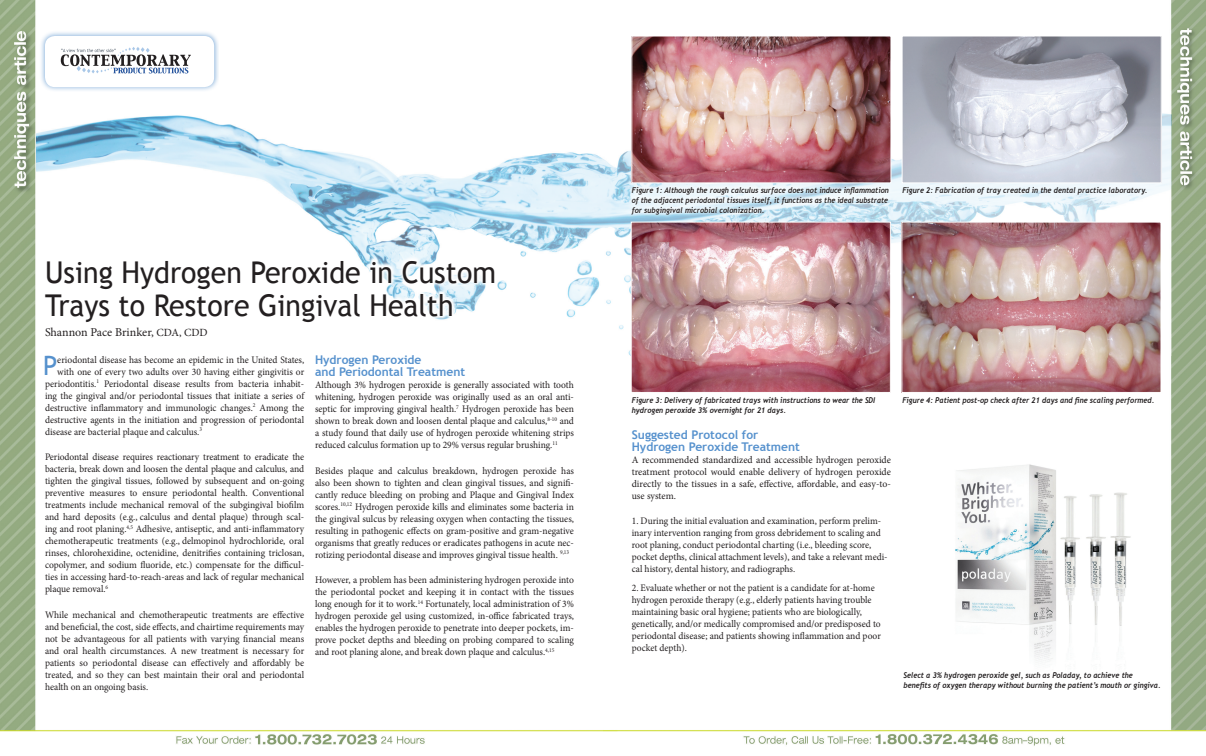
<style>
.page{position:relative;width:1206px;height:756px;background:#fff}
.page>*{position:absolute;margin:0;border:0;box-sizing:border-box;transform-origin:0 0}
.t1{font:30px/33px "Trebuchet MS";color:#231f20;scale:.95 1}
.body{font:26.8px "Trebuchet MS";color:#5691cd;scale:.95 1}
.headers{font:700 12px/12px "Trebuchet MS";color:#5691cd}
.t2{font:12px "Minion Pro";letter-spacing:-.005em;color:#231f20}
.body-2{font:10px/12px "Minion Pro";color:#231f20;text-align:justify;scale:.95 1}
.listed_direction{font:10px/12px "Minion Pro";color:#231f20;scale:.95 1}
.body-3{font:10px/12px "Minion Pro";color:#231f20;text-align:justify}
.captions{font:italic 700 8px/10px "Trebuchet";color:#231f20;scale:.9 1}
.s1{font-size:11px}
</style>
<div class="page">
<img style="left:0;top:0;width:1206px;height:746px">
<img style="left:36px;top:79px;width:1136px;height:276px">
<img style="left:941px;top:463px;width:199px;height:219px">
<div style="left:40px;top:256px;width:460px;height:86px;background:#fff"></div>
<img style="left:633px;top:38px;width:256px;height:143px">
<img style="left:633px;top:224px;width:256px;height:167px">
<div style="left:631px;top:222px;width:260px;height:171px;border:1px solid #fff"></div>
<img style="left:903px;top:224px;width:257px;height:167px">
<div style="left:901px;top:222px;width:261px;height:171px;border:1px solid #fff"></div>
<img style="left:904px;top:38px;width:256px;height:143px">
<div style="left:902px;top:36px;width:260px;height:147px;border:1px solid #fff"></div>
<div style="left:40px;top:30px;width:180px;height:63px;background:#5691cd;opacity:.75"></div>
<div style="left:45px;top:36px;width:169px;height:51px;background:#fff;border-radius:10px"></div>
<svg style="left:61px;top:47px;width:130px;height:26px"></svg>
<svg style="left:627px;top:182px;width:266px;height:37px"></svg>
<p class="t1" style="left:45px;top:256px;width:476px">Using Hydrogen Peroxide in Custom<br>Trays to Restore Gingival Health</p>
<p class="t2" style="left:45px;top:324px;width:164px">Shannon Pace Brinker, <span class="s1">CDA, CDD</span></p>
<p class="body" style="left:43px;top:349px;width:16px">P</p>
<p class="body-2" style="left:57px;top:353px;width:261px">eriodontal disease has become an epidemic in the United States,</p>
<p class="body-2" style="left:57px;top:365px;width:261px">with one of every two adults over 30 having either gingivitis or</p>
<p class="body-2" style="left:45px;top:377px;width:274px">periodontitis.<sup>1</sup> Periodontal disease results from bacteria inhabit-</p>
<p class="body-2" style="left:45px;top:389px;width:274px">ing the gingival and/or periodontal tissues that initiate a series of</p>
<p class="body-2" style="left:45px;top:401px;width:274px">destructive inflammatory and immunologic changes.<sup>2</sup> Among the</p>
<p class="body-2" style="left:45px;top:413px;width:274px">destructive agents in the initiation and progression of periodontal</p>
<p class="body-2" style="left:45px;top:425px;width:167px">disease are bacterial plaque and calculus.<sup>3</sup></p>
<p class="body-2" style="left:45px;top:451px;width:274px">Periodontal disease requires reactionary treatment to eradicate the bacteria, break down and loosen the dental plaque and calculus, and tighten the gingival tissues, followed by subsequent and on-going preventive measures to ensure periodontal health. Conventional treatments include mechanical removal of the subgingival biofilm and hard deposits (e.g., calculus and dental plaque) through scal&shy;ing and root planing.<sup>4,5</sup> Adhesive, antiseptic, and anti-inflammatory chemotherapeutic treatments (e.g., delmopinol hydrochloride, oral rinses, chlorohexidine, octenidine, denitrifies containing triclosan, copolymer, and sodium fluoride, etc.) compensate for the difficul&shy;ties in accessing hard-to-reach-areas and lack of regular mechanical plaque removal.<sup>6</sup></p>
<p class="body-2" style="left:45px;top:608px;width:274px">While mechanical and chemotherapeutic treatments are effective and beneficial, the cost, side effects, and chairtime requirements may not be advantageous for all patients with varying financial means and oral health circumstances. A new treatment is necessary for patients so periodontal disease can effectively and affordably be treated, and so they can best maintain their oral and periodontal health on an ongoing basis.</p>
<p class="headers" style="left:315px;top:354px;width:152px">Hydrogen Peroxide<br>and Periodontal Treatment</p>
<p class="body-2" style="left:315px;top:379px;width:274px">Although 3% hydrogen peroxide is generally associated with tooth whitening, hydrogen peroxide was originally used as an oral anti&shy;septic for improving gingival health.<sup>7</sup> Hydrogen peroxide has been shown to break down and loosen dental plaque and calculus,<sup>8-10</sup> and a study found that daily use of hydrogen peroxide whitening strips reduced calculus formation up to 29% versus regular brushing.<sup>11</sup></p>
<p class="body-2" style="left:315px;top:464px;width:274px">Besides plaque and calculus breakdown, hydrogen peroxide has also been shown to tighten and clean gingival tissues, and signifi&shy;cantly reduce bleeding on probing and Plaque and Gingival Index scores.<sup>10,12</sup> Hydrogen peroxide kills and eliminates some bacteria in the gingival sulcus by releasing oxygen when contacting the tissues, resulting in pathogenic effects on gram-positive and gram-negative organisms that greatly reduces or eradicates pathogens in acute nec&shy;rotizing periodontal disease and improves gingival tissue health. <sup>9,13</sup></p>
<p class="body-2" style="left:315px;top:574px;width:274px">However, a problem has been administering hydrogen peroxide into the periodontal pocket and keeping it in contact with the tissues long enough for it to work.<sup>14</sup> Fortunately, local administration of 3% hydrogen peroxide gel using customized, in-office fabricated trays, enables the hydrogen peroxide to penetrate into deeper pockets, im&shy;prove pocket depths and bleeding on probing compared to scaling and root planing alone, and break down plaque and calculus.<sup>4,15</sup></p>
<p class="captions" style="left:632px;top:185px;width:287px;text-align:justify">Figure 1: Although the rough calculus surface does not induce inflammation of the adjacent periodontal tissues itself, it functions as the ideal substrate for subgingival microbial colonization.</p>
<p class="captions" style="left:902px;top:185px;width:274px">Figure 2: Fabrication of tray created in the dental practice laboratory.</p>
<p class="captions" style="left:632px;top:395px;width:272px">Figure 3: Delivery of fabricated trays with instructions to wear the SDI hydrogen peroxide 3% overnight for 21 days.</p>
<p class="headers" style="left:632px;top:429px;width:170px">Suggested Protocol for<br>Hydrogen Peroxide Treatment</p>
<p class="body-3" style="left:632px;top:454px;width:261px">A recommended standardized and accessible hydrogen peroxide treatment protocol would enable delivery of hydrogen peroxide directly to the tissues in a safe, effective, affordable, and easy-to&shy;use system.</p>
<p class="listed_direction" style="left:632px;top:515px;width:271px">1. During the initial evaluation and examination, perform prelim&shy;inary intervention ranging from gross debridement to scaling and root planing, conduct periodontal charting (i.e., bleeding score, pocket depths, clinical attachment levels), and take a relevant medi&shy;cal history, dental history, and radiographs.</p>
<p class="listed_direction" style="left:632px;top:582px;width:264px">2. Evaluate whether or not the patient is a candidate for at-home hydrogen peroxide therapy (e.g., elderly patients having trouble maintaining basic oral hygiene; patients who are biologically, genetically, and/or medically compromised and/or predisposed to periodontal disease; and patients showing inflammation and poor pocket depth).</p>
<p class="captions" style="left:902px;top:395px;width:282px">Figure 4: Patient post-op check after 21 days and fine scaling performed.</p>
<p class="captions" style="left:904px;top:670px;width:287px">Select a 3% hydrogen peroxide gel, such as Poladay, to achieve the benefits of oxygen therapy without burning the patient’s mouth or gingiva.</p>
</div>
